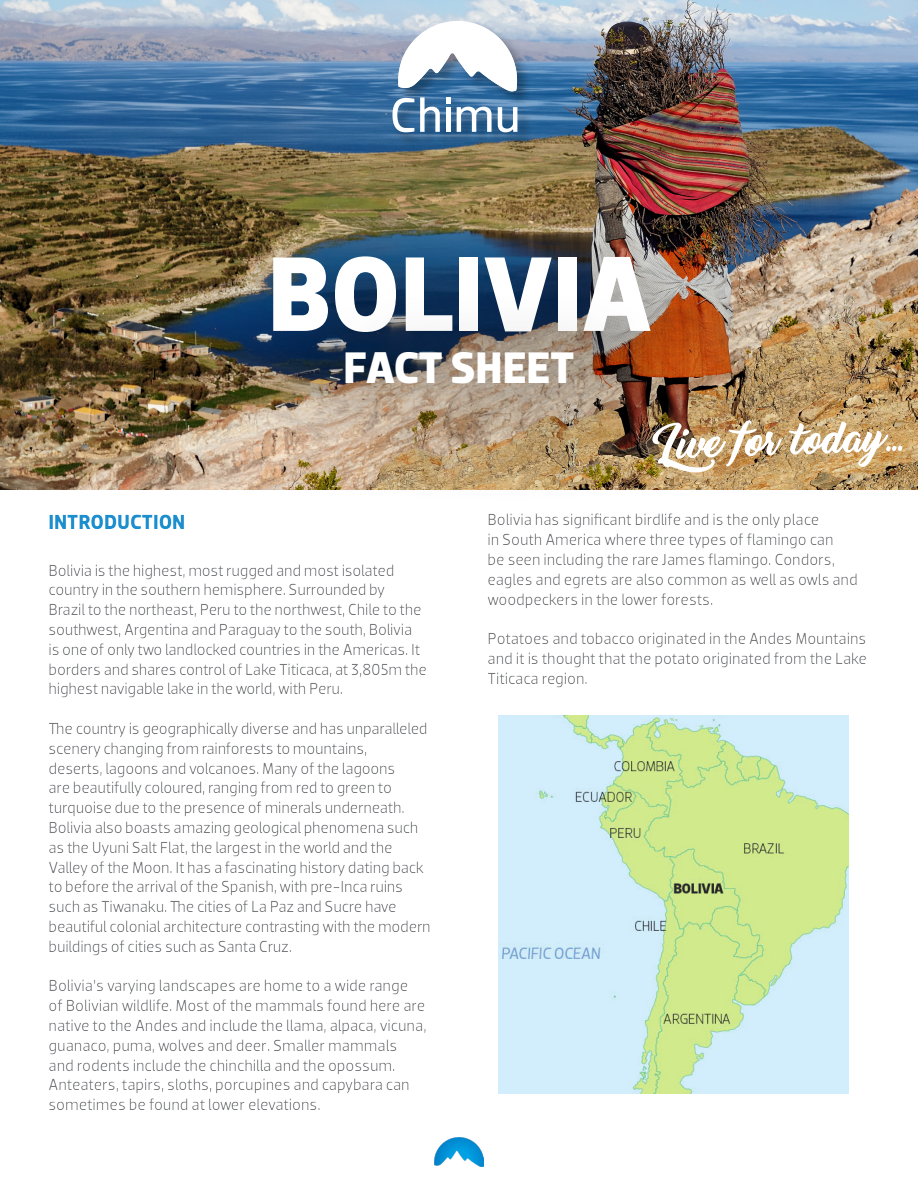
<style>
.page{position:relative;width:918px;height:1188px;background:#fff}
.page>*{position:absolute;margin:0;border:0;box-sizing:border-box;transform-origin:0 0}
.t1{font:700 108px "Dobra";color:#fff}
.t2{font:700 45px "Dobra";color:#fff}
.t3{font:700 21px "Dobra";color:#1c8ece}
.t4{font:16.5px/19.8px "Dobra";letter-spacing:-.01em;color:#77787b}
</style>
<div class="page">
<img style="left:434px;top:1137px;width:50px;height:29px">
<img style="left:0;top:0;width:918px;height:490px">
<div style="left:210px;top:195px;width:557px;height:260px;background:#000;opacity:.75"></div>
<div style="left:287px;top:288px;width:401px;height:218px;background:#000;opacity:.75"></div>
<img style="left:499px;top:716px;width:349px;height:377px">
<img style="left:652px;top:420px;width:130px;height:53px">
<svg style="left:789px;top:421px;width:113px;height:46px"></svg>
<div style="left:392px;top:20px;width:141px;height:128px;background:#000;opacity:.29"></div>
<svg style="left:392px;top:98px;width:22px;height:34px"></svg>
<svg style="left:420px;top:97px;width:20px;height:35px"></svg>
<hr style="left:446px;top:107px;width:4px;height:25px;background:#fff">
<svg style="left:446px;top:97px;width:4px;height:7px"></svg>
<svg style="left:457px;top:107px;width:35px;height:25px"></svg>
<svg style="left:498px;top:107px;width:19px;height:25px"></svg>
<svg style="left:398px;top:21px;width:119px;height:70px"></svg>
<h1 class="t1" style="left:268px;top:231px;width:386px">BOLIVIA</h1>
<h2 class="t2" style="left:344px;top:341px;width:232px">FACT SHEET</h2>
<p class="t3" style="left:49px;top:509px;width:138px">INTRODUCTION</p>
<p class="t4" style="left:49px;top:560px;width:380px">Bolivia is the highest, most rugged and most isolated country in the southern hemisphere. Surrounded by<br>Brazil to the northeast, Peru to the northwest, Chile to the southwest, Argentina and Paraguay to the south, Bolivia is one of only two landlocked countries in the Americas. It borders and shares control of Lake Titicaca, at 3,805m the highest navigable lake in the world, with Peru.</p>
<p class="t4" style="left:49px;top:719px;width:384px">The country is geographically diverse and has unparalleled scenery changing from rainforests to mountains,<br>deserts, lagoons and volcanoes. Many of the lagoons<br>are beautifully coloured, ranging from red to green to turquoise due to the presence of minerals underneath.<br>Bolivia also boasts amazing geological phenomena such as the Uyuni Salt Flat, the largest in the world and the Valley of the Moon. It has a fascinating history dating back to before the arrival of the Spanish, with pre-Inca ruins such as Tiwanaku. The cities of La Paz and Sucre have beautiful colonial architecture contrasting with the modern buildings of cities such as Santa Cruz.</p>
<p class="t4" style="left:49px;top:976px;width:379px">Bolivia’s varying landscapes are home to a wide range of Bolivian wildlife. Most of the mammals found here are native to the Andes and include the llama, alpaca, vicuna, guanaco, puma, wolves and deer. Smaller mammals and rodents include the chinchilla and the opossum.<br>Anteaters, tapirs, sloths, porcupines and capybara can sometimes be found at lower elevations.</p>
<p class="t4" style="left:488px;top:510px;width:372px">Bolivia has significant birdlife and is the only place<br>in South America where three types of flamingo can<br>be seen including the rare James flamingo. Condors, eagles and egrets are also common as well as owls and woodpeckers in the lower forests.</p>
<p class="t4" style="left:488px;top:629px;width:381px;text-align:justify">Potatoes and tobacco originated in the Andes Mountains and it is thought that the potato originated from the Lake Titicaca region.</p>
</div>
